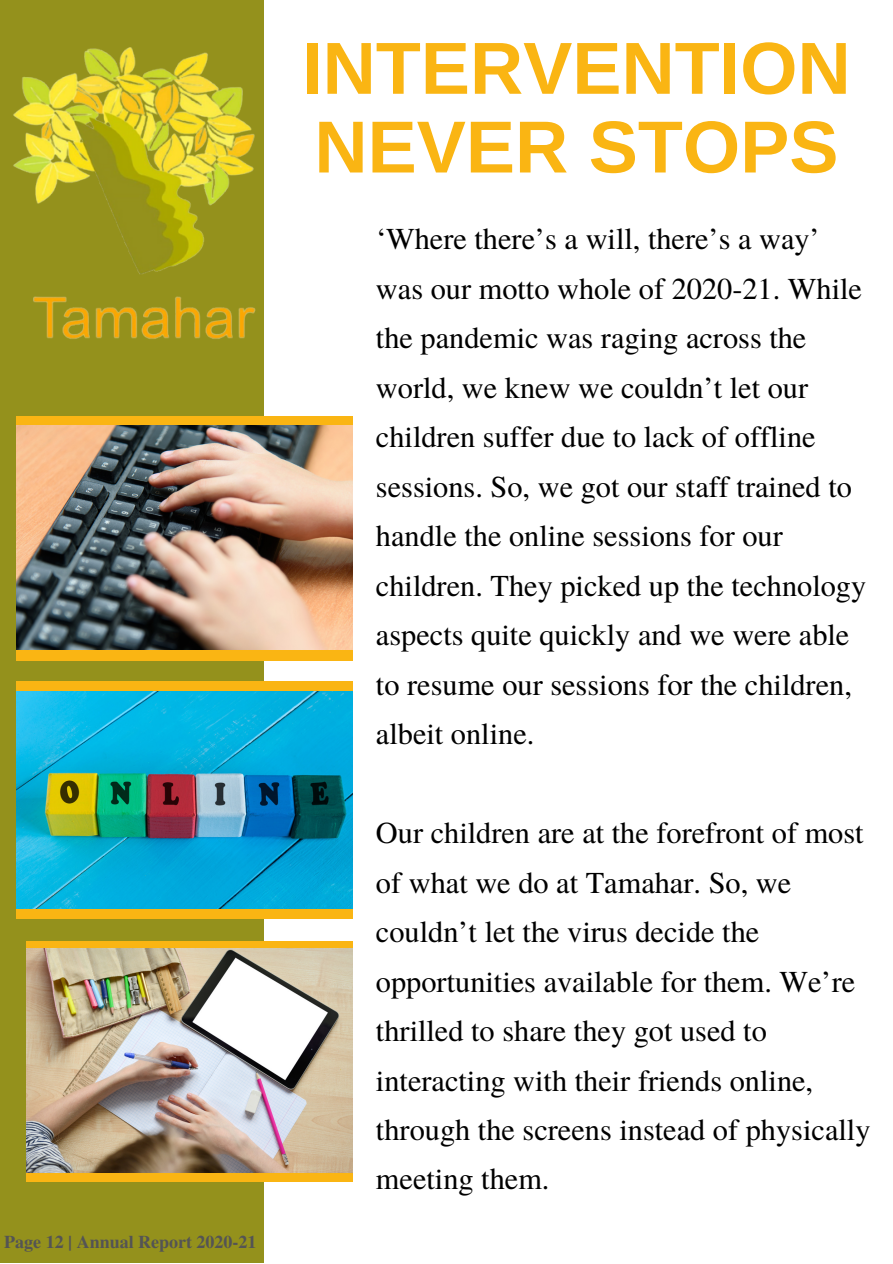
<style>
.page{position:relative;width:893px;height:1264px;background:#fff}
.page>*{position:absolute;margin:0;border:0;box-sizing:border-box;transform-origin:0 0}
.t1{font:700 73.65px/78.8px "Arimo";color:#fab513}
.t2{font:30.3px/49.5px "Te X Gyre Termes";color:#000}
.t3{font:700 18px "Te X Gyre Termes";color:#545454}
</style>
<div class="page">
<div style="left:0;top:0;width:264px;height:1262px;background:#94911c"></div>
<img style="left:13px;top:47px;width:243px;height:292px">
<div style="left:17px;top:416px;width:336px;height:244px;background:#fab513"></div>
<img style="left:17px;top:425px;width:336px;height:224px">
<div style="left:17px;top:681px;width:336px;height:237px;background:#fab513"></div>
<img style="left:17px;top:691px;width:336px;height:217px">
<div style="left:26px;top:940px;width:326px;height:241px;background:#fab513"></div>
<img style="left:26px;top:948px;width:326px;height:224px">
<p class="t3" style="left:4px;top:1227px;width:254px">Page 12 | Annual Report 2020-21</p>
<h1 class="t1" style="left:302px;top:29px;width:550px">INTERVENTION<br>NEVER STOPS</h1>
<p class="t2" style="left:376px;top:213px;width:492px">‘Where there’s a will, there’s a way’ was our motto whole of 2020-21. While the pandemic was raging across the world, we knew we couldn’t let our children suffer due to lack of offline sessions. So, we got our staff trained to handle the online sessions for our children. They picked up the technology aspects quite quickly and we were able to resume our sessions for the children, albeit online.</p>
<p class="t2" style="left:376px;top:806px;width:496px">Our children are at the forefront of most of what we do at Tamahar. So, we couldn’t let the virus decide the opportunities available for them. We’re thrilled to share they got used to interacting with their friends online, through the screens instead of physically meeting them.</p>
</div>
